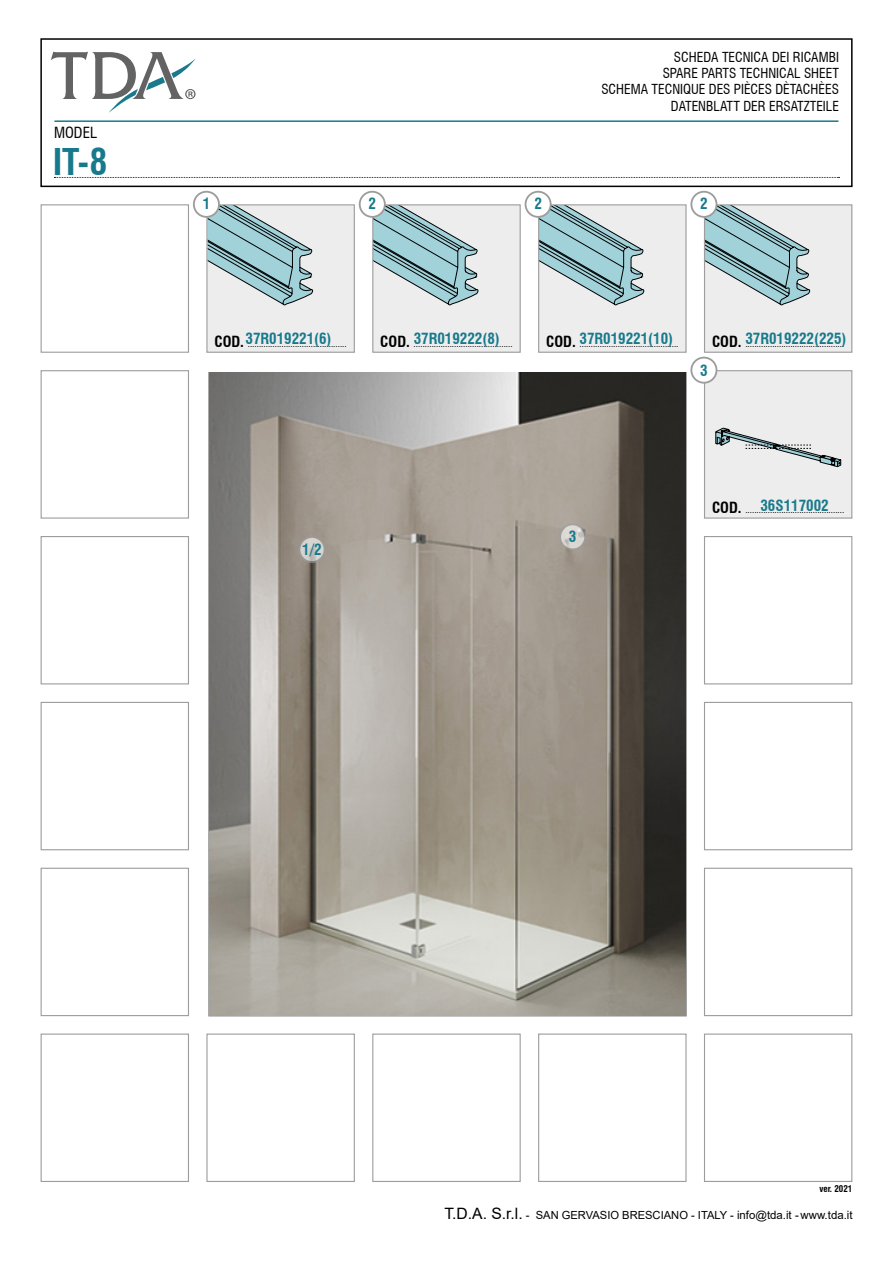
<style>
.page{position:relative;width:893px;height:1263px;background:#fff}
.page>*{position:absolute;margin:0;border:0;box-sizing:border-box;transform-origin:0 0}
.t1{font:700 condensed 36px "Swiss 721 BT";color:#177a8c}
.t2{font:700 condensed 15px "Swiss 721 BT";color:#177a8c}
.t3{font:condensed 15px "Swiss 721 BT";color:#000}
.t4{font:condensed 13.5px/16.2px "Swiss 721 BT";color:#000;text-align:right}
.t5{font:11.1px "Arial";color:#000}
.t6{font:condensed 9px "Swiss 721 BT";color:#000}
.t7{font:700 condensed 9px "Swiss 721 BT";color:#000}
.s1{font-weight:700;font-size:15px}
.s2{font-size:15.6px}
.s3{font-size:11.4px}
</style>
<div class="page">
<div style="left:206px;top:204px;width:149px;height:149px;background:#ededed"></div>
<div style="left:372px;top:204px;width:149px;height:149px;background:#ededed"></div>
<div style="left:538px;top:204px;width:149px;height:149px;background:#ededed"></div>
<div style="left:704px;top:204px;width:149px;height:149px;background:#ededed"></div>
<div style="left:704px;top:370px;width:149px;height:149px;background:#ededed"></div>
<svg style="left:209px;top:206px;width:104px;height:100px"></svg>
<svg style="left:374px;top:206px;width:104px;height:100px"></svg>
<svg style="left:540px;top:206px;width:104px;height:100px"></svg>
<svg style="left:703px;top:206px;width:107px;height:100px"></svg>
<svg style="left:715px;top:428px;width:127px;height:39px"></svg>
<div style="left:40px;top:38px;width:813px;height:149px;border:2px solid #000"></div>
<div style="left:704px;top:204px;width:148px;height:149px;border:1px solid #9d9d9d"></div>
<div style="left:41px;top:204px;width:148px;height:149px;border:1px solid #9d9d9d"></div>
<div style="left:41px;top:370px;width:148px;height:149px;border:1px solid #9d9d9d"></div>
<div style="left:206px;top:204px;width:149px;height:149px;border:1px solid #9d9d9d"></div>
<div style="left:372px;top:204px;width:149px;height:149px;border:1px solid #9d9d9d"></div>
<div style="left:538px;top:204px;width:149px;height:149px;border:1px solid #9d9d9d"></div>
<div style="left:704px;top:1033px;width:148px;height:149px;border:1px solid #9d9d9d"></div>
<div style="left:41px;top:1033px;width:148px;height:149px;border:1px solid #9d9d9d"></div>
<div style="left:206px;top:1033px;width:149px;height:149px;border:1px solid #9d9d9d"></div>
<div style="left:372px;top:1033px;width:149px;height:149px;border:1px solid #9d9d9d"></div>
<div style="left:538px;top:1033px;width:149px;height:149px;border:1px solid #9d9d9d"></div>
<div style="left:41px;top:536px;width:148px;height:148px;border:1px solid #9d9d9d"></div>
<div style="left:41px;top:702px;width:148px;height:148px;border:1px solid #9d9d9d"></div>
<div style="left:41px;top:868px;width:148px;height:148px;border:1px solid #9d9d9d"></div>
<div style="left:704px;top:370px;width:148px;height:149px;border:1px solid #9d9d9d"></div>
<div style="left:704px;top:536px;width:148px;height:148px;border:1px solid #9d9d9d"></div>
<div style="left:704px;top:702px;width:148px;height:148px;border:1px solid #9d9d9d"></div>
<div style="left:704px;top:868px;width:148px;height:148px;border:1px solid #9d9d9d"></div>
<svg style="left:51px;top:52px;width:145px;height:61px"></svg>
<svg style="left:54px;top:177px;width:785px;height:1px"></svg>
<hr style="left:54px;top:120px;width:784px;height:2px;background:#177a8c">
<img style="left:209px;top:373px;width:476px;height:642px">
<div style="left:194px;top:192px;width:25px;height:25px;background:#fff;border-radius:50%"></div>
<div style="left:193px;top:191px;width:27px;height:27px;border:2px solid #9d9d9d;border-radius:50%"></div>
<div style="left:360px;top:192px;width:25px;height:25px;background:#fff;border-radius:50%"></div>
<div style="left:359px;top:191px;width:27px;height:27px;border:2px solid #9d9d9d;border-radius:50%"></div>
<div style="left:525px;top:192px;width:26px;height:25px;background:#fff;border-radius:50%"></div>
<div style="left:525px;top:191px;width:27px;height:27px;border:2px solid #9d9d9d;border-radius:50%"></div>
<div style="left:691px;top:192px;width:25px;height:25px;background:#fff;border-radius:50%"></div>
<div style="left:690px;top:191px;width:27px;height:27px;border:2px solid #9d9d9d;border-radius:50%"></div>
<div style="left:691px;top:358px;width:25px;height:25px;background:#fff;border-radius:50%"></div>
<div style="left:690px;top:357px;width:27px;height:27px;border:2px solid #9d9d9d;border-radius:50%"></div>
<svg style="left:299px;top:537px;width:26px;height:25px"></svg>
<div style="left:298px;top:536px;width:27px;height:27px;border:2px solid #9d9d9d;border-radius:50%"></div>
<svg style="left:560px;top:524px;width:25px;height:25px"></svg>
<div style="left:559px;top:523px;width:27px;height:27px;border:2px solid #9d9d9d;border-radius:50%"></div>
<h2 class="t3" style="left:54px;top:124px;width:45px">MODEL</h2>
<h1 class="t1" style="left:53px;top:141px;width:56px">IT-8</h1>
<h3 class="t4" style="left:601px;top:49px;width:239px">SCHEDA TECNICA DEI RICAMBI<br>SPARE PARTS TECHNICAL SHEET<br>SCHEMA TECNIQUE DES PIÈCES DÈTACHÈES<br>DATENBLATT DER ERSATZTEILE</h3>
<h2 class="t2" style="left:203px;top:195px;width:9px">1</h2>
<h2 class="t2" style="left:368px;top:195px;width:9px">2</h2>
<h2 class="t2" style="left:534px;top:195px;width:9px">2</h2>
<h2 class="t2" style="left:700px;top:195px;width:9px">2</h2>
<h2 class="t2" style="left:246px;top:329px;width:88px">37R019221(6)</h2>
<h2 class="t2" style="left:414px;top:329px;width:88px">37R019222(8)</h2>
<h2 class="t2" style="left:580px;top:329px;width:95px">37R019221(10)</h2>
<h2 class="t2" style="left:745px;top:329px;width:103px">37R019222(225)</h2>
<p class="t6" style="left:214px;top:339px;width:134px"><span class="s1">COD.</span> ............................................</p>
<p class="t6" style="left:380px;top:339px;width:134px"><span class="s1">COD.</span> ............................................</p>
<p class="t6" style="left:546px;top:339px;width:134px"><span class="s1">COD.</span> ............................................</p>
<p class="t6" style="left:712px;top:339px;width:134px"><span class="s1">COD.</span> ............................................</p>
<h2 class="t2" style="left:700px;top:361px;width:9px">3</h2>
<h2 class="t2" style="left:302px;top:541px;width:21px">1/2</h2>
<h2 class="t2" style="left:569px;top:527px;width:9px">3</h2>
<h2 class="t2" style="left:760px;top:497px;width:70px">36S117002</h2>
<p class="t6" style="left:712px;top:505px;width:134px"><span class="s1">COD.</span> ............................................</p>
<p class="t7" style="left:819px;top:1183px;width:34px">ver. 2021</p>
<p class="t5" style="left:444px;top:1207px;width:410px"><span class="s2">T.D.A. S.r.l.</span> - SAN GERVASIO BRESCIANO - ITALY - <span class="s3">info@tda.it - www.tda.it</span></p>
</div>
